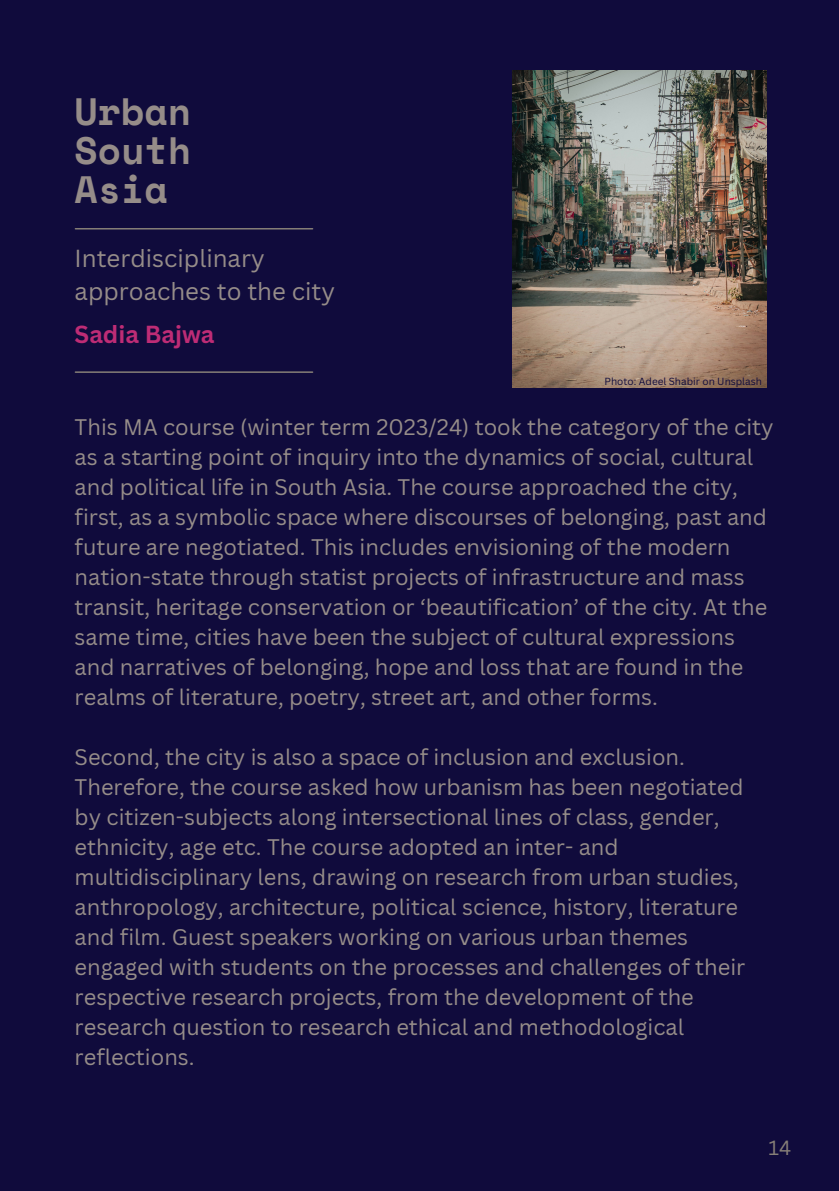
<style>
.page{position:relative;width:839px;height:1191px;background:#fff}
.page>*{position:absolute;margin:0;border:0;box-sizing:border-box;transform-origin:0 0}
.t1{font:700 38px/39px "Space Mono";color:#968d89;text-align:justify}
.t2{font:24px/33px "Canva Sans";color:#968d89}
.t3{font:700 24px "Canva Sans";color:#be2c75}
.t4{font:22px/30px "Canva Sans";color:#968d89}
.t5{font:20px "Canva Sans";color:#867f77}
.t6{font:10px "Canva Sans";color:#100b3c}
</style>
<div class="page">
<div style="left:0;top:0;width:838px;height:1191px;background:#100b3c"></div>
<hr style="left:75px;top:228px;width:237px;height:2px;background:#867f77">
<hr style="left:75px;top:371px;width:237px;height:2px;background:#867f77">
<img style="left:512px;top:71px;width:254px;height:316px">
<h1 class="t1" style="left:75px;top:91px;width:118px">Urban South Asia</h1>
<p class="t2" style="left:75px;top:241px;width:262px">Interdisciplinary approaches to the city</p>
<p class="t3" style="left:75px;top:317px;width:141px">Sadia Bajwa</p>
<p class="t6" style="left:604px;top:374px;width:159px">Photo: Adeel Shabir on Unsplash</p>
<p class="t4" style="left:75px;top:412px;width:700px">This MA course (winter term 2023/24) took the category of the city as a starting point of inquiry into the dynamics of social, cultural and political life in South Asia. The course approached the city, first, as a symbolic space where discourses of belonging, past and future are negotiated. This includes envisioning of the modern nation-state through statist projects of infrastructure and mass transit, heritage conservation or ‘beautification’ of the city. At the same time, cities have been the subject of cultural expressions and narratives of belonging, hope and loss that are found in the realms of literature, poetry, street art, and other forms.</p>
<p class="t4" style="left:75px;top:742px;width:672px">Second, the city is also a space of inclusion and exclusion.<br>Therefore, the course asked how urbanism has been negotiated by citizen-subjects along intersectional lines of class, gender, ethnicity, age etc. The course adopted an inter- and multidisciplinary lens, drawing on research from urban studies, anthropology, architecture, political science, history, literature and film. Guest speakers working on various urban themes engaged with students on the processes and challenges of their respective research projects, from the development of the research question to research ethical and methodological reflections.</p>
<p class="t5" style="left:768px;top:1133px;width:24px">14</p>
</div>
